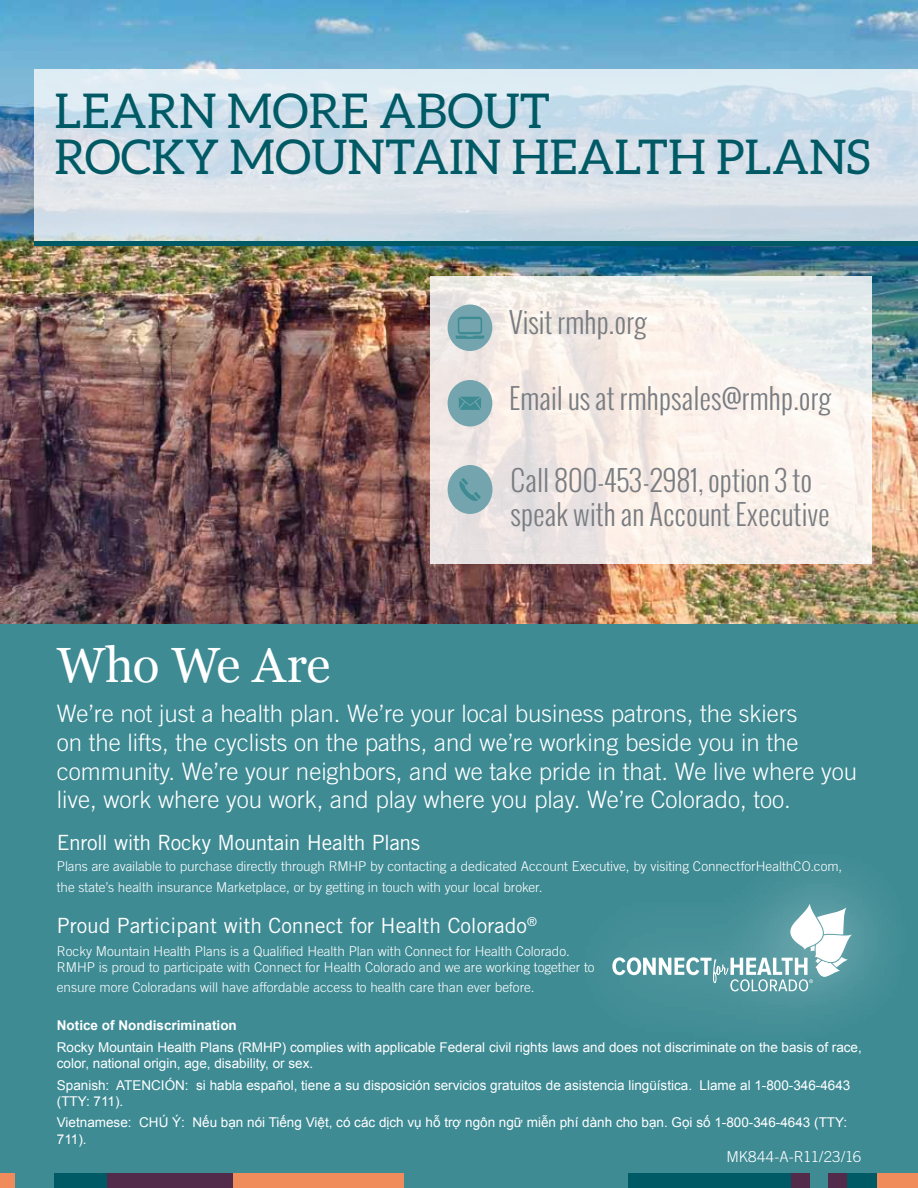
<style>
.page{position:relative;width:918px;height:1188px;background:#fff}
.page>*{position:absolute;margin:0;border:0;box-sizing:border-box;transform-origin:0 0}
.t1{font:49.5px "Georgia";letter-spacing:-.01em;color:#fff}
.t2{font:48px/46.5px "Aleo";color:#005a65}
.t3{font:300 28.5px/34.2px "Oswald";color:#797d82}
.t4{font:300 24px/28.8px "Trade Gothic";color:#fff}
.t5{font:21px "Trade Gothic";color:#fff}
.t6{font:21px "Trade Gothic";letter-spacing:-.025em;color:#fff}
.t7{font:300 15px "Trade Gothic";letter-spacing:-.005em;color:#fff}
.t8{font:300 13.5px/20.2px "Trade Gothic";color:#fff}
.t9{font:13.5px/16.2px "Arial";color:#fff}
.t10{font:700 13.5px "Arial";color:#fff}
</style>
<div class="page">
<img style="left:0;top:1px;width:918px;height:623px">
<svg style="left:34px;top:69px;width:884px;height:173px;background:#d3e0e9"></svg>
<svg style="left:430px;top:276px;width:441px;height:288px;fill:#f7eee9"></svg>
<hr style="left:34px;top:242px;width:884px;height:4px;background:#005a65">
<div style="left:448px;top:305px;width:44px;height:46px;background:#74a5ae;border-radius:50%"></div>
<svg style="left:456px;top:317px;width:28px;height:22px"></svg>
<div style="left:448px;top:380px;width:44px;height:47px;background:#74a5ae;border-radius:50%"></div>
<svg style="left:459px;top:397px;width:22px;height:13px"></svg>
<div style="left:448px;top:465px;width:44px;height:49px;background:#74a5ae;border-radius:50%"></div>
<svg style="left:459px;top:478px;width:22px;height:23px"></svg>
<div style="left:0;top:624px;width:918px;height:564px;background:#3e8b94"></div>
<div style="left:547px;top:838px;width:371px;height:225px;background:#fff;opacity:.75"></div>
<svg style="left:612px;top:904px;width:240px;height:87px"></svg>
<div style="left:584px;top:1173px;width:226px;height:15px;background:#005a65"></div>
<div style="left:54px;top:1173px;width:68px;height:15px;background:#005a65"></div>
<div style="left:846px;top:1173px;width:32px;height:15px;background:#005a65"></div>
<div style="left:828px;top:1173px;width:18px;height:15px;background:#522b4a"></div>
<div style="left:792px;top:1173px;width:18px;height:15px;background:#522b4a"></div>
<div style="left:395px;top:1173px;width:232px;height:15px;background:#3e8b94"></div>
<div style="left:231px;top:1173px;width:173px;height:15px;background:#f08b5b"></div>
<div style="left:0;top:1173px;width:15px;height:15px;background:#f08b5b"></div>
<div style="left:878px;top:1173px;width:40px;height:15px;background:#f08b5b"></div>
<div style="left:107px;top:1173px;width:126px;height:15px;background:#522b4a"></div>
<h2 class="t2" style="left:54px;top:87px;width:818px">LEARN MORE ABOUT<br>ROCKY MOUNTAIN HEALTH PLANS</h2>
<h3 class="t3" style="left:509px;top:305px;width:139px">Visit rmhp.org</h3>
<h3 class="t3" style="left:509px;top:381px;width:324px">Email us at rmhpsales@rmhp.org</h3>
<h3 class="t3" style="left:511px;top:463px;width:321px">Call 800-453-2981, option 3 to speak with an Account Executive</h3>
<h1 class="t1" style="left:57px;top:637px;width:275px">Who We Are</h1>
<p class="t4" style="left:57px;top:699px;width:802px">We’re not just a health plan. We’re your local business patrons, the skiers<br>on the lifts, the cyclists on the paths, and we’re working beside you in the community. We’re your neighbors, and we take pride in that. We live where you live, work where you work, and play where you play. We’re Colorado, too.</p>
<h3 class="t6" style="left:57px;top:830px;width:365px">Enroll with Rocky Mountain Health Plans</h3>
<p class="t8" style="left:57px;top:856px;width:787px">Plans are available to purchase directly through RMHP by contacting a dedicated Account Executive, by visiting ConnectforHealthCO.com, the state’s health insurance Marketplace, or by getting in touch with your local broker.</p>
<h3 class="t5" style="left:57px;top:913px;width:481px">Proud Participant with Connect for Health Colorado<sup>®</sup></h3>
<p class="t8" style="left:57px;top:943px;width:539px;line-height:16.2px">Rocky Mountain Health Plans is a Qualified Health Plan with Connect for Health Colorado.<br>RMHP is proud to participate with Connect for Health Colorado and we are working together to</p>
<p class="t8" style="left:57px;top:977px;width:479px">ensure more Coloradans will have affordable access to health care than ever before.</p>
<p class="t10" style="left:57px;top:1017px;width:182px">Notice of Nondiscrimination</p>
<p class="t9" style="left:57px;top:1039px;width:807px">Rocky Mountain Health Plans (RMHP) complies with applicable Federal civil rights laws and does not discriminate on the basis of race, color, national origin, age, disability, or sex.</p>
<p class="t9" style="left:57px;top:1077px;width:795px">Spanish: ATENCIÓN: si habla español, tiene a su disposición servicios gratuitos de asistencia lingüística. Llame al 1-800-346-4643 (TTY: 711).</p>
<p class="t9" style="left:57px;top:1115px;width:792px">Vietnamese: CHÚ Ý: Nếu bạn nói Tiếng Việt, có các dịch vụ hỗ trợ ngôn ngữ miễn phí dành cho bạn. Gọi số 1-800-346-4643 (TTY:<br>711).</p>
<p class="t7" style="left:727px;top:1148px;width:136px">MK844-A-R11/23/16</p>
</div>
